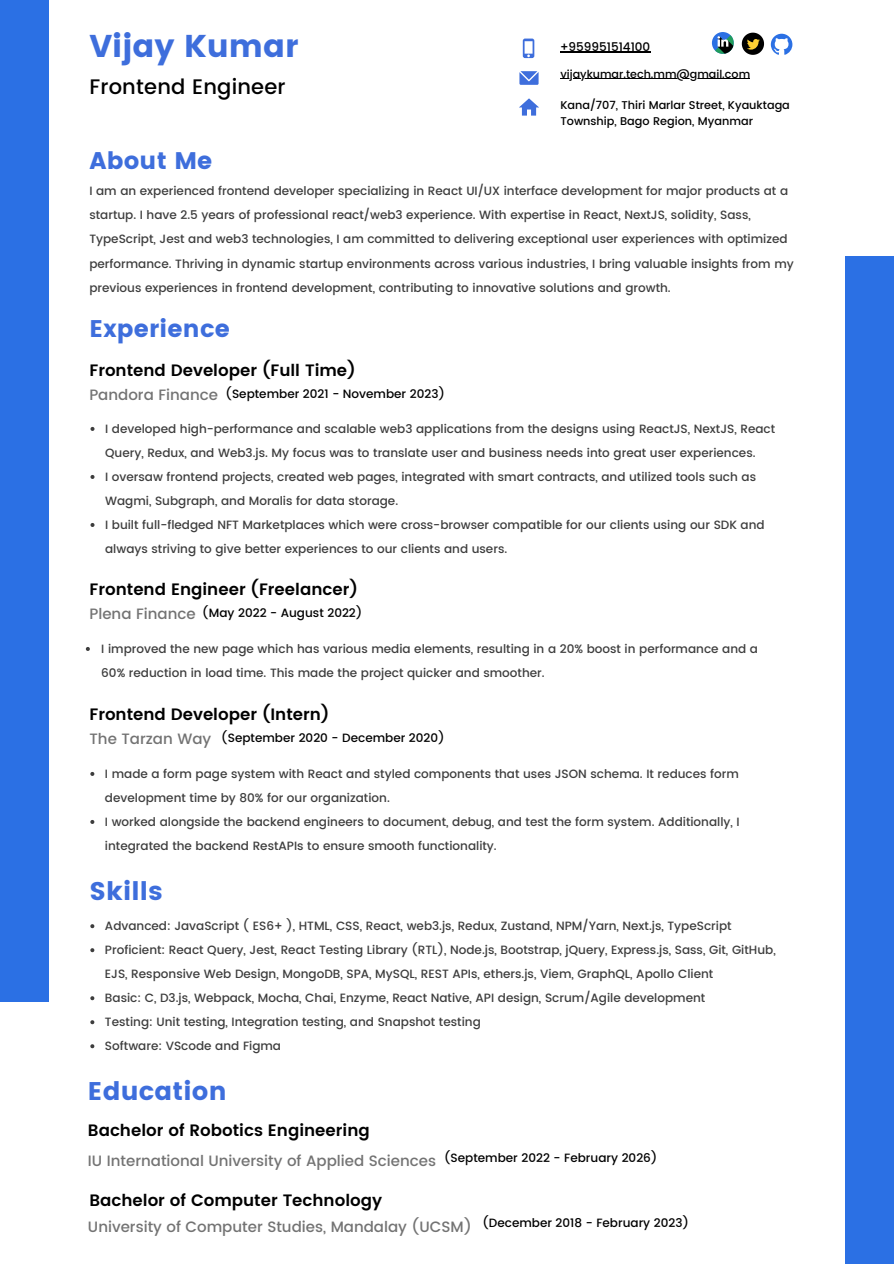
<style>
.page{position:relative;width:894px;height:1264px;background:#fff}
.page>*{position:absolute;margin:0;border:0;box-sizing:border-box;transform-origin:0 0}
.t1{font:31.5px "Poppins";color:#3e6edc}
.t2{font:25.5px "Poppins";letter-spacing:.01em;color:#3e6edc}
.t3{font:24px "Poppins";letter-spacing:.01em;color:#3e6edc}
.t4{font:500 21px "Poppins";letter-spacing:.01em;color:#000}
.t5{font:600 16.5px "Poppins";color:#000}
.t6{font:500 15px "Poppins";color:#737373}
.t7{font:500 12px/24px "Poppins";color:#3d3d3d}
.t8{font:500 12px "Poppins";color:#000}
.t9{font:500 11.25px/15.8px "Poppins";color:#000}
.t10{font:500 11.1px "Poppins";color:#000}
</style>
<div class="page">
<div style="left:844px;top:256px;width:49px;height:1007px;background:#2b70e4"></div>
<svg style="left:90px;top:427px;width:4px;height:4px"></svg>
<svg style="left:90px;top:475px;width:4px;height:4px"></svg>
<svg style="left:90px;top:523px;width:4px;height:4px"></svg>
<svg style="left:522px;top:39px;width:12px;height:19px"></svg>
<hr style="left:560px;top:52px;width:90px;height:1px;background:#000">
<svg style="left:519px;top:71px;width:19px;height:14px"></svg>
<hr style="left:560px;top:78px;width:190px;height:1px;background:#000">
<svg style="left:519px;top:98px;width:20px;height:18px"></svg>
<svg style="left:711px;top:32px;width:22px;height:22px"></svg>
<svg style="left:715px;top:35px;width:19px;height:19px"></svg>
<svg style="left:741px;top:33px;width:22px;height:22px"></svg>
<svg style="left:770px;top:34px;width:22px;height:21px"></svg>
<div style="left:0;top:0;width:49px;height:1001px;background:#2b70e4"></div>
<svg style="left:86px;top:647px;width:4px;height:4px"></svg>
<svg style="left:90px;top:772px;width:4px;height:4px"></svg>
<svg style="left:90px;top:820px;width:4px;height:4px"></svg>
<svg style="left:90px;top:924px;width:4px;height:4px"></svg>
<svg style="left:90px;top:948px;width:4px;height:4px"></svg>
<svg style="left:90px;top:996px;width:4px;height:4px"></svg>
<svg style="left:90px;top:1020px;width:4px;height:4px"></svg>
<svg style="left:90px;top:1044px;width:4px;height:4px"></svg>
<h1 class="t1" style="left:89px;top:27px;width:210px">Vijay Kumar</h1>
<p class="t4" style="left:89px;top:74px;width:198px">Frontend Engineer</p>
<h5 class="t8" style="left:560px;top:39px;width:92px">+959951514100</h5>
<h5 class="t10" style="left:560px;top:67px;width:191px">vijaykumar.tech.mm@gmail.com</h5>
<h2 class="t9" style="left:560px;top:97px;width:231px">Kana/707, Thiri Marlar Street, Kyauktaga<br>Township, Bago Region, Myanmar</h2>
<h5 class="t3" style="left:89px;top:147px;width:124px">About Me</h5>
<h2 class="t7" style="left:89px;top:179px;width:705px">I am an experienced frontend developer specializing in React UI/UX interface development for major products at a startup. I have 2.5 years of professional react/web3 experience. With expertise in React, NextJS, solidity, Sass, TypeScript, Jest and web3 technologies, I am committed to delivering exceptional user experiences with optimized performance. Thriving in dynamic startup environments across various industries, I bring valuable insights from my previous experiences in frontend development, contributing to innovative solutions and growth.</h2>
<h3 class="t3" style="left:89px;top:315px;width:142px">Experience</h3>
<p class="t5" style="left:89px;top:360px;width:268px">Frontend Developer (Full Time)</p>
<p class="t6" style="left:89px;top:386px;width:130px">Pandora Finance</p>
<p class="t8" style="left:225px;top:387px;width:221px">(September 2021 - November 2023)</p>
<h5 class="t7" style="left:105px;top:417px;width:671px">I developed high-performance and scalable web3 applications from the designs using ReactJS, NextJS, React<br>Query, Redux, and Web3.js. My focus was to translate user and business needs into great user experiences.</h5>
<p class="t7" style="left:105px;top:465px;width:652px">I oversaw frontend projects, created web pages, integrated with smart contracts, and utilized tools such as<br>Wagmi, Subgraph, and Moralis for data storage.</p>
<p class="t7" style="left:105px;top:513px;width:661px">I built full-fledged NFT Marketplaces which were cross-browser compatible for our clients using our SDK and always striving to give better experiences to our clients and users.</p>
<h4 class="t5" style="left:89px;top:579px;width:270px">Frontend Engineer (Freelancer)</h4>
<h5 class="t6" style="left:89px;top:604px;width:108px">Plena Finance</h5>
<h4 class="t8" style="left:202px;top:606px;width:161px">(May 2022 - August 2022)</h4>
<p class="t7" style="left:101px;top:637px;width:658px">I improved the new page which has various media elements, resulting in a 20% boost in performance and a<br>60% reduction in load time. This made the project quicker and smoother.</p>
<p class="t5" style="left:89px;top:704px;width:241px">Frontend Developer (Intern)</p>
<h4 class="t6" style="left:89px;top:729px;width:123px">The Tarzan Way</h4>
<p class="t8" style="left:221px;top:731px;width:225px">(September 2020 - December 2020)</p>
<h4 class="t7" style="left:105px;top:761px;width:635px">I made a form page system with React and styled components that uses JSON schema. It reduces form development time by 80% for our organization.</h4>
<h5 class="t7" style="left:105px;top:809px;width:636px">I worked alongside the backend engineers to document, debug, and test the form system. Additionally, I integrated the backend RestAPIs to ensure smooth functionality.</h5>
<p class="t2" style="left:89px;top:876px;width:75px">Skills</p>
<h4 class="t7" style="left:105px;top:914px;width:628px">Advanced: JavaScript ( ES6+ ), HTML, CSS, React, web3.js, Redux, Zustand, NPM/Yarn, Next.js, TypeScript</h4>
<h4 class="t7" style="left:105px;top:938px;width:672px">Proficient: React Query, Jest, React Testing Library (RTL), Node.js, Bootstrap, jQuery, Express.js, Sass, Git, GitHub,<br>EJS, Responsive Web Design, MongoDB, SPA, MySQL, REST APIs, ethers.js, Viem, GraphQL, Apollo Client</h4>
<h5 class="t7" style="left:105px;top:986px;width:601px">Basic: C, D3.js, Webpack, Mocha, Chai, Enzyme, React Native, API design, Scrum/Agile development</h5>
<p class="t7" style="left:105px;top:1010px;width:377px">Testing: Unit testing, Integration testing, and Snapshot testing</p>
<p class="t7" style="left:105px;top:1034px;width:178px">Software: VScode and Figma</p>
<h2 class="t2" style="left:88px;top:1076px;width:140px">Education</h2>
<p class="t5" style="left:88px;top:1121px;width:283px">Bachelor of Robotics Engineering</p>
<p class="t8" style="left:444px;top:1150px;width:215px">(September 2022 - February 2026)</p>
<p class="t6" style="left:88px;top:1151px;width:349px">IU International University of Applied Sciences</p>
<p class="t5" style="left:89px;top:1190px;width:294px">Bachelor of Computer Technology</p>
<h2 class="t6" style="left:88px;top:1217px;width:385px">University of Computer Studies, Mandalay (UCSM)</h2>
<p class="t8" style="left:482px;top:1216px;width:208px">(December 2018 - February 2023)</p>
</div>
